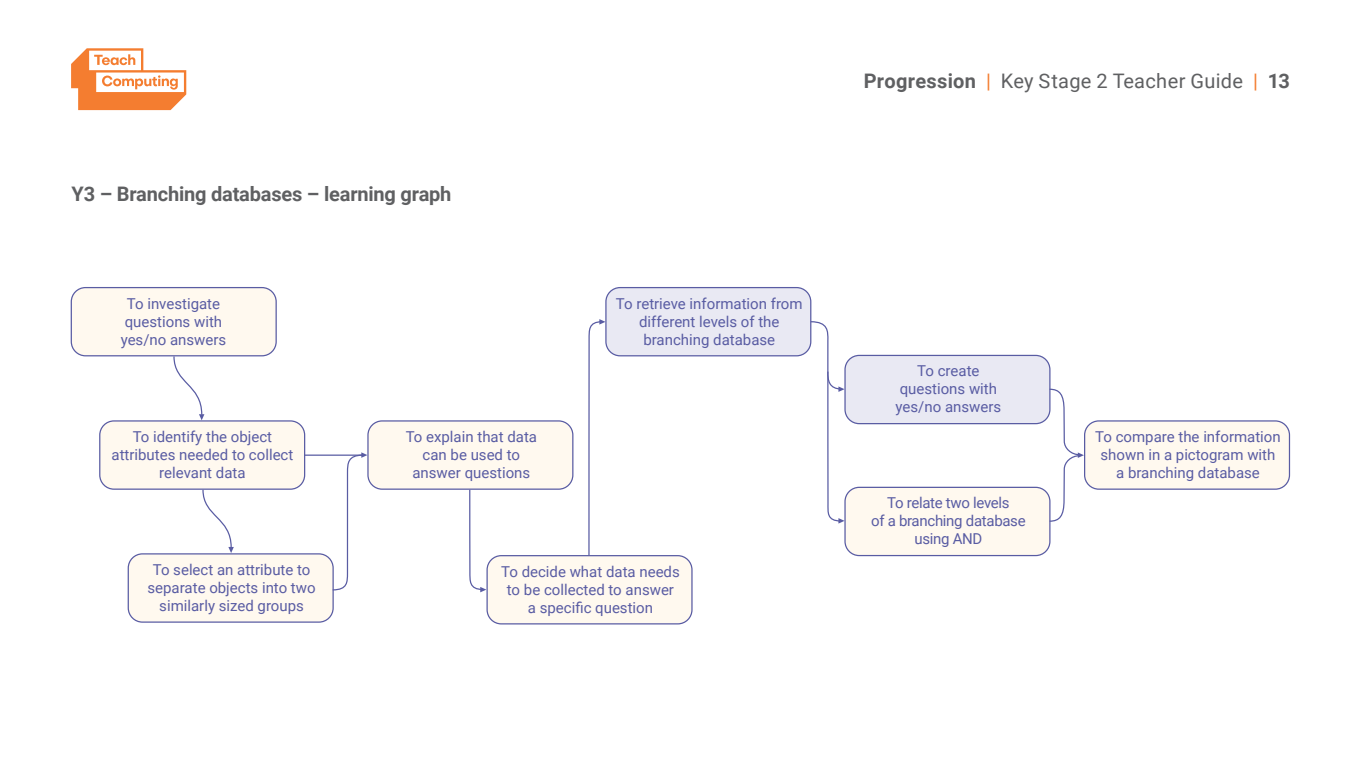
<style>
.page{position:relative;width:1361px;height:766px;background:#fff}
.page>*{position:absolute;margin:0;border:0;box-sizing:border-box;transform-origin:0 0}
.t1{font:20px "Roboto";letter-spacing:.015em;color:#5f6062}
.t2{font:700 20px "Roboto";letter-spacing:-.01em;color:#5f6062}
.t3{font:15px/18px "Roboto";color:#595ca3;text-align:center}
.t4{font:15px/18px "Roboto";letter-spacing:-.02em;color:#595ca3;text-align:center}
.s1{font-weight:700}
.s2{color:#f47d30}
</style>
<div class="page">
<svg style="left:71px;top:48px;width:115px;height:62px"></svg>
<div style="left:71px;top:287px;width:205px;height:69px;background:#fff9ef;border-radius:14px"></div>
<div style="left:71px;top:287px;width:206px;height:69px;border:1px solid #595ca3;border-radius:14px"></div>
<div style="left:100px;top:421px;width:205px;height:68px;background:#fff9ef;border-radius:14px"></div>
<div style="left:99px;top:420px;width:206px;height:69px;border:1px solid #595ca3;border-radius:14px"></div>
<div style="left:128px;top:553px;width:205px;height:69px;background:#fff9ef;border-radius:14px"></div>
<div style="left:128px;top:553px;width:206px;height:69px;border:1px solid #595ca3;border-radius:14px"></div>
<div style="left:845px;top:487px;width:205px;height:68px;background:#fff9ef;border-radius:14px"></div>
<div style="left:844px;top:486px;width:206px;height:70px;border:1px solid #595ca3;border-radius:14px"></div>
<div style="left:845px;top:355px;width:205px;height:68px;background:#e9e9f3;border-radius:14px"></div>
<div style="left:844px;top:355px;width:206px;height:69px;border:1px solid #595ca3;border-radius:14px"></div>
<div style="left:1084px;top:421px;width:205px;height:68px;background:#fff9ef;border-radius:14px"></div>
<div style="left:1084px;top:420px;width:206px;height:69px;border:1px solid #595ca3;border-radius:14px"></div>
<div style="left:606px;top:287px;width:205px;height:69px;background:#e9e9f3;border-radius:14px"></div>
<div style="left:605px;top:287px;width:206px;height:69px;border:1px solid #595ca3;border-radius:14px"></div>
<div style="left:368px;top:421px;width:205px;height:68px;background:#fff9ef;border-radius:14px"></div>
<div style="left:367px;top:420px;width:206px;height:69px;border:1px solid #595ca3;border-radius:14px"></div>
<div style="left:487px;top:555px;width:205px;height:68px;background:#fff9ef;border-radius:14px"></div>
<div style="left:486px;top:555px;width:206px;height:69px;border:1px solid #595ca3;border-radius:14px"></div>
<svg style="left:173px;top:355px;width:31px;height:65px"></svg>
<svg style="left:202px;top:488px;width:32px;height:65px"></svg>
<hr style="left:304px;top:454px;width:59px;height:1px;background:#595ca3">
<svg style="left:331px;top:452px;width:36px;height:139px"></svg>
<svg style="left:588px;top:319px;width:17px;height:237px"></svg>
<svg style="left:468px;top:488px;width:18px;height:104px"></svg>
<svg style="left:809px;top:320px;width:35px;height:203px"></svg>
<svg style="left:1048px;top:388px;width:36px;height:134px"></svg>
<h1 class="t2" style="left:71px;top:179px;width:381px">Y3 – Branching databases – learning graph</h1>
<p class="t3" style="left:121px;top:294px;width:107px">To investigate questions with yes/no answers</p>
<p class="t3" style="left:111px;top:427px;width:183px">To identify the object attributes needed to collect relevant data</p>
<p class="t3" style="left:406px;top:427px;width:133px">To explain that data can be used to answer questions</p>
<p class="t3" style="left:616px;top:293px;width:188px">To retrieve information from different levels of the branching database</p>
<p class="t3" style="left:148px;top:559px;width:170px">To select an attribute to separate objects into two similarly sized groups</p>
<p class="t3" style="left:501px;top:561px;width:180px">To decide what data needs to be collected to answer a specific question</p>
<h1 class="t1" style="left:863px;top:67px;width:428px"><span class="s1">Progression</span> <span class="s2">|</span> Key Stage 2 Teacher Guide <span class="s2">|</span> <span class="s1">13</span></h1>
<p class="t3" style="left:895px;top:361px;width:107px">To create questions with yes/no answers</p>
<p class="t4" style="left:871px;top:493px;width:156px">To relate two levels<br>of a branching database using AND</p>
<p class="t3" style="left:1095px;top:427px;width:187px">To compare the information shown in a pictogram with a branching database</p>
</div>
